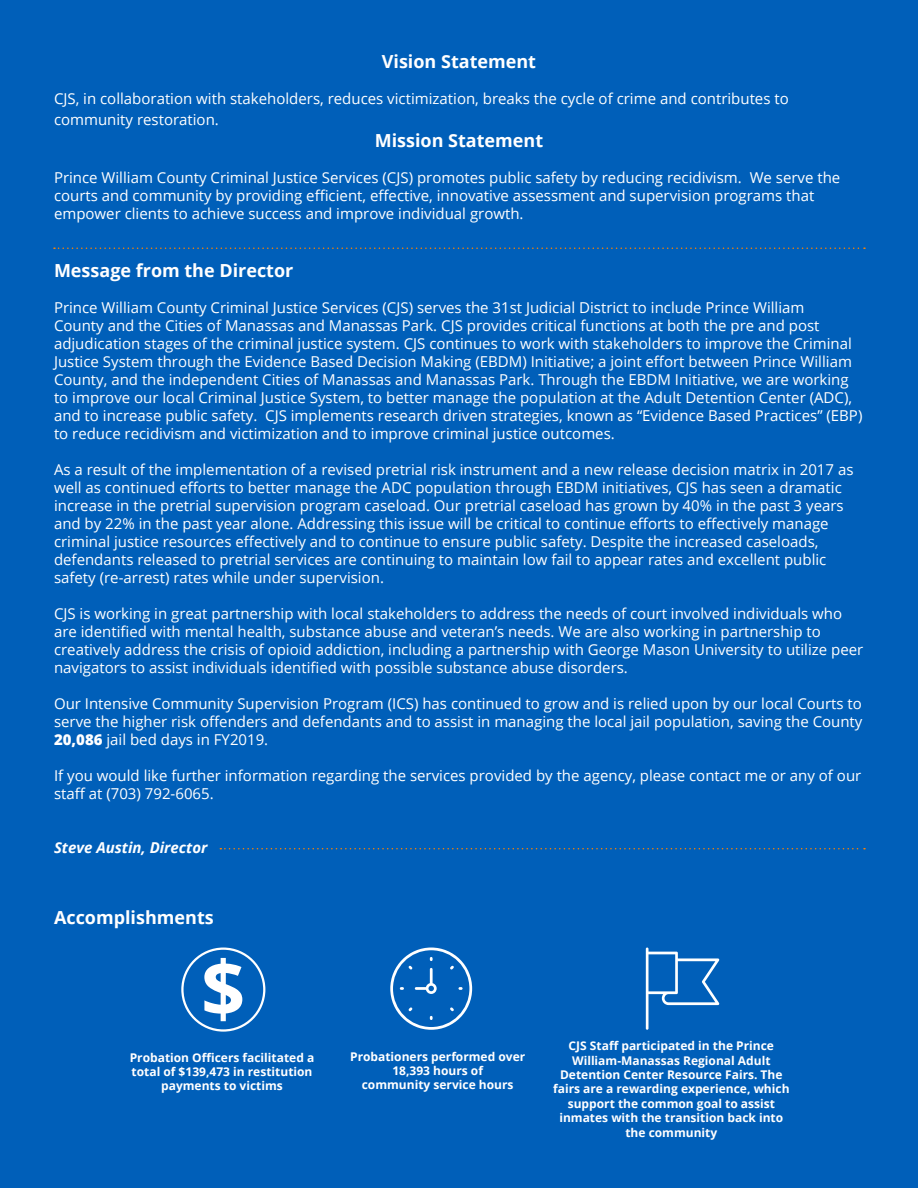
<style>
.page{position:relative;width:918px;height:1188px;background:#005fb9}
.page>*{position:absolute;margin:0;border:0;box-sizing:border-box;transform-origin:0 0}
.t1{font:700 18px "Open Sans";color:#fff}
.t2{font:15px/18px "Open Sans";color:#fff}
.t3{font:italic 700 15px "Open Sans";color:#fff}
.t4{font:700 12px/14.4px "Open Sans";color:#fff;text-align:center}
.s1{font-weight:800}
</style>
<div class="page">
<svg style="left:54px;top:247px;width:811px;height:2px"></svg>
<svg style="left:220px;top:848px;width:645px;height:1px"></svg>
<svg style="left:646px;top:948px;width:73px;height:82px"></svg>
<svg style="left:390px;top:948px;width:82px;height:82px"></svg>
<svg style="left:204px;top:958px;width:38px;height:63px"></svg>
<div style="left:181px;top:948px;width:84px;height:84px;border:2px solid #fff;border-radius:50%"></div>
<p class="t1" style="left:382px;top:49px;width:156px">Vision Statement</p>
<p class="t2" style="left:54px;top:87px;width:736px;line-height:21.6px">CJS, in collaboration with stakeholders, reduces victimization, breaks the cycle of crime and contributes to community restoration.</p>
<p class="t1" style="left:375px;top:128px;width:170px">Mission Statement</p>
<p class="t2" style="left:54px;top:168px;width:788px">Prince William County Criminal Justice Services (CJS) promotes public safety by reducing recidivism. We serve the courts and community by providing efficient, effective, innovative assessment and supervision programs that empower clients to achieve success and improve individual growth.</p>
<p class="t1" style="left:54px;top:257px;width:241px">Message from the Director</p>
<p class="t2" style="left:54px;top:298px;width:810px">Prince William County Criminal Justice Services (CJS) serves the 31st Judicial District to include Prince William<br>County and the Cities of Manassas and Manassas Park. CJS provides critical functions at both the pre and post adjudication stages of the criminal justice system. CJS continues to work with stakeholders to improve the Criminal Justice System through the Evidence Based Decision Making (EBDM) Initiative; a joint effort between Prince William County, and the independent Cities of Manassas and Manassas Park. Through the EBDM Initiative, we are working to improve our local Criminal Justice System, to better manage the population at the Adult Detention Center (ADC), and to increase public safety. CJS implements research driven strategies, known as “Evidence Based Practices” (EBP) to reduce recidivism and victimization and to improve criminal justice outcomes.</p>
<p class="t2" style="left:54px;top:460px;width:801px">As a result of the implementation of a revised pretrial risk instrument and a new release decision matrix in 2017 as well as continued efforts to better manage the ADC population through EBDM initiatives, CJS has seen a dramatic increase in the pretrial supervision program caseload. Our pretrial caseload has grown by 40% in the past 3 years and by 22% in the past year alone. Addressing this issue will be critical to continue efforts to effectively manage criminal justice resources effectively and to continue to ensure public safety. Despite the increased caseloads, defendants released to pretrial services are continuing to maintain low fail to appear rates and excellent public safety (re-arrest) rates while under supervision.</p>
<p class="t2" style="left:54px;top:604px;width:811px">CJS is working in great partnership with local stakeholders to address the needs of court involved individuals who are identified with mental health, substance abuse and veteran’s needs. We are also working in partnership to creatively address the crisis of opioid addiction, including a partnership with George Mason University to utilize peer navigators to assist individuals identified with possible substance abuse disorders.</p>
<p class="t2" style="left:54px;top:694px;width:810px;text-align:justify">Our Intensive Community Supervision Program (ICS) has continued to grow and is relied upon by our local Courts to serve the higher risk offenders and defendants and to assist in managing the local jail population, saving the County <span class="s1">20,086</span> jail bed days in FY2019.</p>
<p class="t2" style="left:54px;top:766px;width:809px">If you would like further information regarding the services provided by the agency, please contact me or any of our staff at (703) 792-6065.</p>
<p class="t3" style="left:54px;top:837px;width:155px">Steve Austin, Director</p>
<p class="t1" style="left:54px;top:905px;width:161px">Accomplishments</p>
<p class="t4" style="left:130px;top:1050px;width:186px">Probation Officers facilitated a total of $139,473 in restitution payments to victims</p>
<p class="t4" style="left:350px;top:1049px;width:177px">Probationers performed over<br>18,393 hours of<br>community service hours</p>
<p class="t4" style="left:553px;top:1038px;width:238px">CJS Staff participated in the Prince William-Manassas Regional Adult Detention Center Resource Fairs. The fairs are a rewarding experience, which support the common goal to assist inmates with the transition back into the community</p>
</div>
